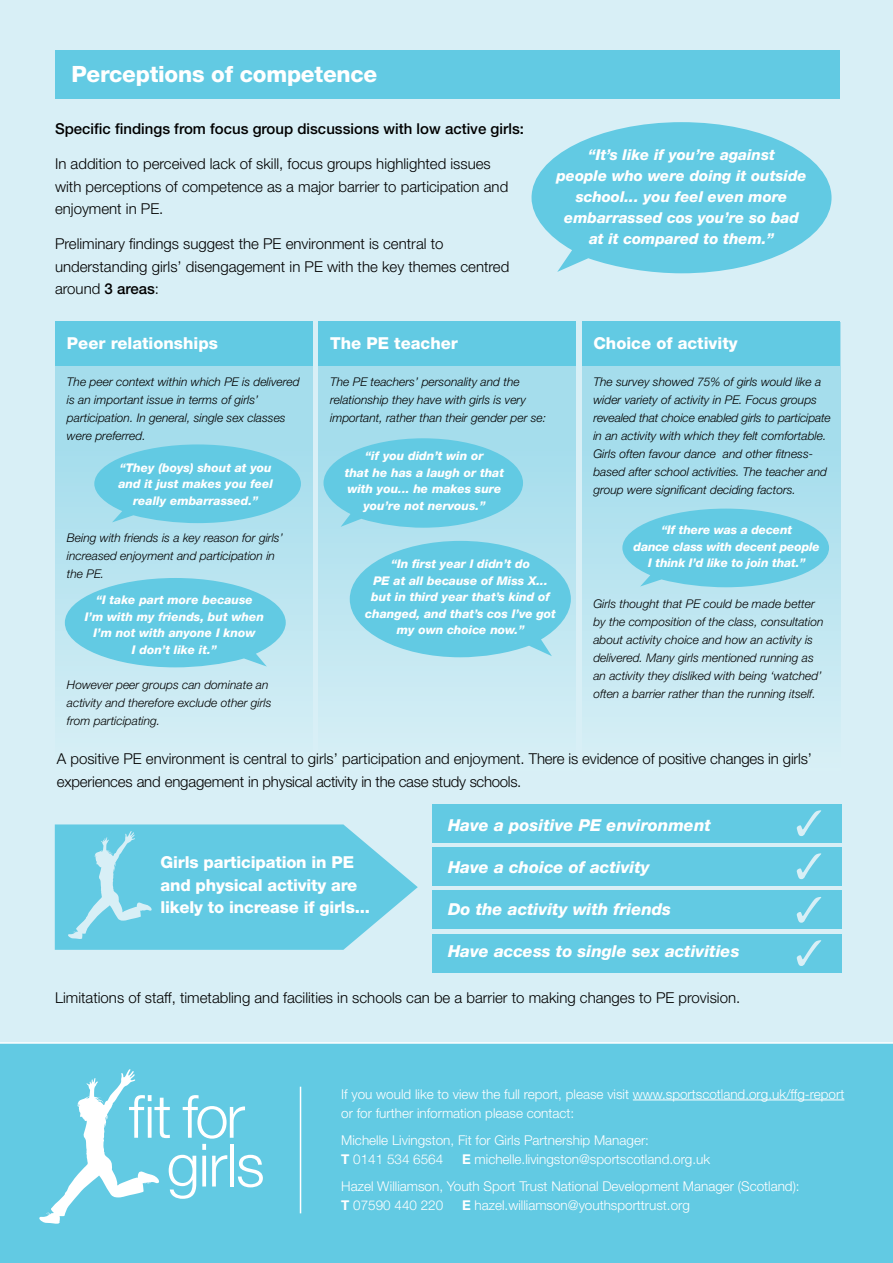
<style>
.page{position:relative;width:893px;height:1263px;background:#d8eff6}
.page>*{position:absolute;margin:0;border:0;box-sizing:border-box;transform-origin:0 0}
.t1{font:800 22.5px "Helvetica Neue";letter-spacing:-.01em;color:#fff}
.t2{font:800 16.5px/22.5px "Helvetica Neue";letter-spacing:-.01em;color:#fff}
.t3{font:italic 800 16.5px "Helvetica Neue";color:#fff}
.t4{font:300 15px/22.5px "Helvetica Neue";color:#000}
.t5{font:italic 800 15px/21px "Helvetica Neue";color:#fff;text-align:center}
.t6{font:500 15px "Helvetica Neue";color:#000}
.t7{font:300 13.5px/19px "Helvetica Neue";color:#fff}
.t8{font:italic 300 12px/18px "Helvetica Neue";color:#000}
.t9{font:italic 800 12px/16.5px "Helvetica Neue";color:#fff;text-align:center}
.s1{font-weight:500}
.s2{font-weight:700}
</style>
<div class="page">
<div style="left:0;top:1043px;width:893px;height:220px;background:#62cae3"></div>
<svg style="left:39px;top:1069px;width:224px;height:155px"></svg>
<hr style="left:633px;top:1099px;width:211px;height:1px;background:#fff">
<hr style="left:0;top:1042px;width:893px;height:2px;background:#fff">
<svg style="left:531px;top:122px;width:300px;height:151px;fill:#62cae3"></svg>
<div style="left:55px;top:50px;width:785px;height:49px;background:#62cae3"></div>
<svg style="left:55px;top:365px;width:258px;height:336px"></svg>
<svg style="left:318px;top:365px;width:258px;height:336px"></svg>
<svg style="left:583px;top:365px;width:257px;height:336px;background:#b3e2ee"></svg>
<div style="left:318px;top:321px;width:258px;height:44px;background:#62cae3"></div>
<div style="left:583px;top:321px;width:257px;height:44px;background:#62cae3"></div>
<hr style="left:300px;top:1087px;width:1px;height:126px;background:#fff">
<div style="left:55px;top:321px;width:258px;height:44px;background:#62cae3"></div>
<svg style="left:55px;top:824px;width:363px;height:126px;background:#71cee5"></svg>
<div style="left:433px;top:804px;width:409px;height:38px;background:#62cae3"></div>
<div style="left:433px;top:890px;width:409px;height:39px;background:#62cae3"></div>
<div style="left:433px;top:847px;width:409px;height:39px;background:#62cae3"></div>
<div style="left:433px;top:934px;width:409px;height:38px;background:#62cae3"></div>
<svg style="left:68px;top:831px;width:85px;height:108px"></svg>
<svg style="left:797px;top:810px;width:24px;height:26px"></svg>
<svg style="left:797px;top:853px;width:24px;height:26px"></svg>
<svg style="left:797px;top:897px;width:24px;height:26px"></svg>
<svg style="left:797px;top:940px;width:24px;height:26px"></svg>
<svg style="left:323px;top:438px;width:200px;height:90px;background:#71cee5"></svg>
<svg style="left:94px;top:444px;width:207px;height:79px;background:#71cee5"></svg>
<svg style="left:350px;top:541px;width:221px;height:116px;background:#74cfe5"></svg>
<svg style="left:622px;top:509px;width:207px;height:78px;background:#72cfe5"></svg>
<svg style="left:65px;top:578px;width:221px;height:89px;background:#75cfe5"></svg>
<h1 class="t1" style="left:71px;top:61px;width:307px">Perceptions of competence</h1>
<p class="t6" style="left:55px;top:120px;width:470px">Specific findings from focus group discussions with low active girls:</p>
<p class="t4" style="left:55px;top:152px;width:455px">In addition to perceived lack of skill, focus groups highlighted issues with perceptions of competence as a major barrier to participation and enjoyment in PE.</p>
<p class="t4" style="left:55px;top:233px;width:456px">Preliminary findings suggest the PE environment is central to understanding girls’ disengagement in PE with the key themes centred around <span class="s1">3 areas</span>:</p>
<p class="t5" style="left:556px;top:144px;width:252px">“It’s like if you’re against<br>people who were doing it outside school... you feel even more embarrassed cos you’re so bad at it compared to them.”</p>
<h2 class="t2" style="left:67px;top:332px;width:152px">Peer relationships</h2>
<p class="t8" style="left:67px;top:373px;width:234px">The peer context within which PE is delivered is an important issue in terms of girls’ participation. In general, single sex classes were preferred.</p>
<h2 class="t2" style="left:330px;top:332px;width:129px">The PE teacher</h2>
<p class="t8" style="left:330px;top:373px;width:218px">The PE teachers’ personality and the relationship they have with girls is very important, rather than their gender per se:</p>
<p class="t9" style="left:118px;top:459px;width:156px">“They (boys) shout at you and it just makes you feel really embarrassed.”</p>
<p class="t9" style="left:345px;top:448px;width:161px">“if you didn’t win or<br>that he has a laugh or that with you... he makes sure you’re not nervous.”</p>
<h2 class="t2" style="left:593px;top:332px;width:146px">Choice of activity</h2>
<p class="t8" style="left:593px;top:373px;width:239px">The survey showed 75% of girls would like a wider variety of activity in PE. Focus groups revealed that choice enabled girls to participate in an activity with which they felt comfortable.<br>Girls often favour dance and other fitness&shy;based after school activities. The teacher and group were significant deciding factors.</p>
<p class="t9" style="left:634px;top:521px;width:188px">“If there was a decent<br>dance class with decent people<br>I think I’d like to join that.”</p>
<p class="t8" style="left:67px;top:528px;width:218px">Being with friends is a key reason for girls’ increased enjoyment and participation in the PE.</p>
<p class="t9" style="left:365px;top:556px;width:192px">“In first year I didn’t do<br>PE at all because of Miss X... but in third year that’s kind of changed, and that’s cos I’ve got my own choice now.”</p>
<p class="t9" style="left:85px;top:591px;width:181px">“I take part more because<br>I’m with my friends, but when<br>I’m not with anyone I know<br>I don’t like it.”</p>
<p class="t8" style="left:593px;top:595px;width:232px">Girls thought that PE could be made better by the composition of the class, consultation about activity choice and how an activity is delivered. Many girls mentioned running as an activity they disliked with being ‘watched’ often a barrier rather than the running itself.</p>
<p class="t8" style="left:67px;top:675px;width:206px">However peer groups can dominate an activity and therefore exclude other girls from participating.</p>
<p class="t4" style="left:57px;top:747px;width:757px">A positive PE environment is central to girls’ participation and enjoyment. There is evidence of positive changes in girls’ experiences and engagement in physical activity in the case study schools.</p>
<h2 class="t2" style="left:161px;top:851px;width:211px">Girls participation in PE and physical activity are likely to increase if girls...</h2>
<h2 class="t3" style="left:448px;top:815px;width:264px">Have a positive PE environment</h2>
<h2 class="t3" style="left:448px;top:857px;width:203px">Have a choice of activity</h2>
<h2 class="t3" style="left:448px;top:899px;width:225px">Do the activity with friends</h2>
<h2 class="t3" style="left:448px;top:941px;width:293px">Have access to single sex activities</h2>
<p class="t4" style="left:55px;top:986px;width:687px">Limitations of staff, timetabling and facilities in schools can be a barrier to making changes to PE provision.</p>
<p class="t7" style="left:341px;top:1084px;width:505px">If you would like to view the full report, please visit www.sportscotland.org.uk/ffg-report or for further information please contact:</p>
<p class="t7" style="left:341px;top:1130px;width:309px">Michelle Livingston, Fit for Girls Partnership Manager:<br><span class="s2">T</span> 0141 534 6564</p>
<p class="t7" style="left:341px;top:1145px;width:460px;line-height:26.8px;text-indent:121px"><span class="s2">E</span> michelle.livingston@sportscotland.org.uk<br>Hazel Williamson, Youth Sport Trust National Development Manager (Scotland):</p>
<p class="t7" style="left:341px;top:1195px;width:104px"><span class="s2">T</span> 07590 440 220</p>
<p class="t7" style="left:462px;top:1195px;width:229px"><span class="s2">E</span> hazel.williamson@youthsporttrust.org</p>
</div>
